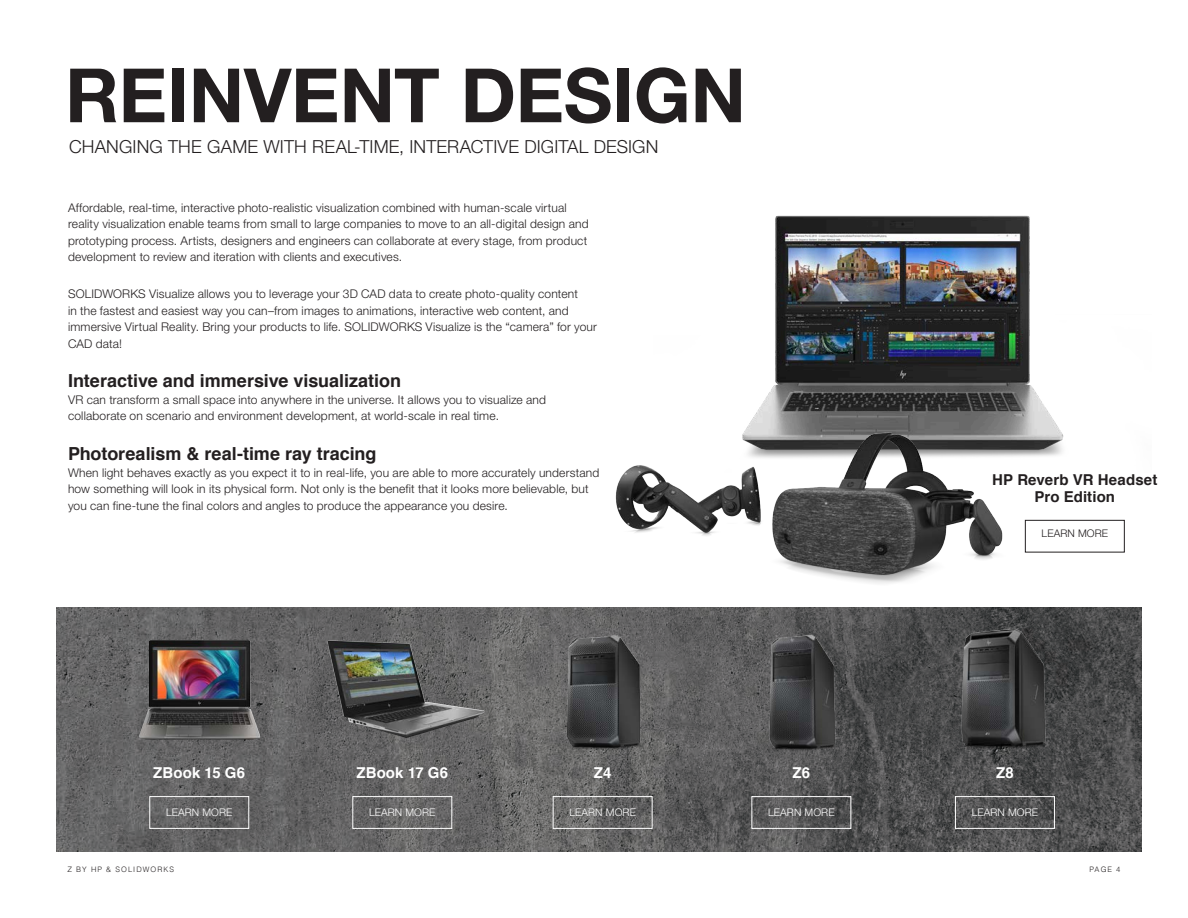
<style>
.page{position:relative;width:1188px;height:918px;background:#fff}
.page>*{position:absolute;margin:0;border:0;box-sizing:border-box;transform-origin:0 0}
.HEADING_A{font:700 75px "Helvetica Neue";letter-spacing:-.005em;color:#231f20}
.BOBY_A{font:700 18px "Helvetica";color:#231f20}
.BOBY_A-2{font:300 18px "Helvetica Neue";letter-spacing:.01em;color:#231f20}
.BOBY_A-3{font:700 15px "Helvetica";letter-spacing:.005em;color:#231f20}
.BOBY_A-4{font:700 15px "Helvetica";letter-spacing:.01em;color:#fff}
.BOBY_A-5{font:300 12px/16.5px "Helvetica Neue";letter-spacing:.015em;color:#231f20}
.BUTTON_TEXT{font:300 10.5px "Helvetica Neue";letter-spacing:.01em;color:#fff}
.BUTTON_TEXT-2{font:300 10.5px "Helvetica Neue";letter-spacing:.01em;color:#231f20}
.t1{font:300 7.5px "Helvetica";letter-spacing:.14em;color:#231f20}
</style>
<div class="page">
<img style="left:56px;top:607px;width:1085px;height:244px">
<img style="left:932px;top:614px;width:140px;height:148px">
<img style="left:765px;top:215px;width:299px;height:241px">
<img style="left:599px;top:400px;width:418px;height:235px">
<div style="left:1025px;top:520px;width:100px;height:32px;border:1px solid #231f20"></div>
<div style="left:352px;top:796px;width:100px;height:33px;border:1px solid #fff"></div>
<div style="left:553px;top:796px;width:100px;height:33px;border:1px solid #fff"></div>
<div style="left:751px;top:796px;width:100px;height:33px;border:1px solid #fff"></div>
<div style="left:955px;top:796px;width:100px;height:33px;border:1px solid #fff"></div>
<img style="left:741px;top:618px;width:120px;height:146px">
<img style="left:539px;top:618px;width:130px;height:146px">
<img style="left:327px;top:640px;width:14px;height:67px">
<img style="left:139px;top:640px;width:76px;height:100px">
<div style="left:149px;top:796px;width:100px;height:33px;border:1px solid #fff"></div>
<p class="HEADING_A" style="left:65px;top:49px;width:682px">REINVENT DESIGN</p>
<p class="BOBY_A-2" style="left:69px;top:135px;width:591px">CHANGING THE GAME WITH REAL-TIME, INTERACTIVE DIGITAL DESIGN</p>
<p class="BOBY_A-5" style="left:68px;top:199px;width:522px">Affordable, real-time, interactive photo-realistic visualization combined with human-scale virtual reality visualization enable teams from small to large companies to move to an all-digital design and prototyping process. Artists, designers and engineers can collaborate at every stage, from product development to review and iteration with clients and executives.</p>
<p class="BOBY_A-5" style="left:68px;top:285px;width:531px">SOLIDWORKS Visualize allows you to leverage your 3D CAD data to create photo-quality content<br>in the fastest and easiest way you can–from images to animations, interactive web content, and immersive Virtual Reality. Bring your products to life. SOLIDWORKS Visualize is the “camera” for your CAD data!</p>
<p class="BOBY_A" style="left:68px;top:366px;width:335px">Interactive and immersive visualization</p>
<p class="BOBY_A-5" style="left:68px;top:391px;width:480px">VR can transform a small space into anywhere in the universe. It allows you to visualize and collaborate on scenario and environment development, at world-scale in real time.</p>
<p class="BOBY_A" style="left:68px;top:439px;width:310px">Photorealism &amp; real-time ray tracing</p>
<p class="BOBY_A-5" style="left:68px;top:464px;width:533px">When light behaves exactly as you expect it to in real-life, you are able to more accurately understand how something will look in its physical form. Not only is the benefit that it looks more believable, but you can fine-tune the final colors and angles to produce the appearance you desire.</p>
<p class="BOBY_A-3" style="left:992px;top:468px;width:167px">HP Reverb VR Headset</p>
<p class="BOBY_A-3" style="left:1035px;top:484px;width:82px">Pro Edition</p>
<p class="BUTTON_TEXT-2" style="left:1042px;top:527px;width:68px">LEARN MORE</p>
<p class="BOBY_A-4" style="left:153px;top:761px;width:93px">ZBook 15 G6</p>
<p class="BOBY_A-4" style="left:356px;top:761px;width:93px">ZBook 17 G6</p>
<p class="BOBY_A-4" style="left:594px;top:761px;width:19px">Z4</p>
<p class="BOBY_A-4" style="left:793px;top:761px;width:19px">Z6</p>
<p class="BOBY_A-4" style="left:996px;top:761px;width:19px">Z8</p>
<p class="BUTTON_TEXT" style="left:166px;top:806px;width:68px">LEARN MORE</p>
<p class="BUTTON_TEXT" style="left:369px;top:806px;width:68px">LEARN MORE</p>
<p class="BUTTON_TEXT" style="left:569px;top:806px;width:68px">LEARN MORE</p>
<p class="BUTTON_TEXT" style="left:768px;top:806px;width:68px">LEARN MORE</p>
<p class="BUTTON_TEXT" style="left:972px;top:806px;width:68px">LEARN MORE</p>
<p class="t1" style="left:68px;top:865px;width:108px">Z BY HP &amp; SOLIDWORKS</p>
<p class="t1" style="left:1090px;top:865px;width:32px">PAGE 4</p>
</div>
